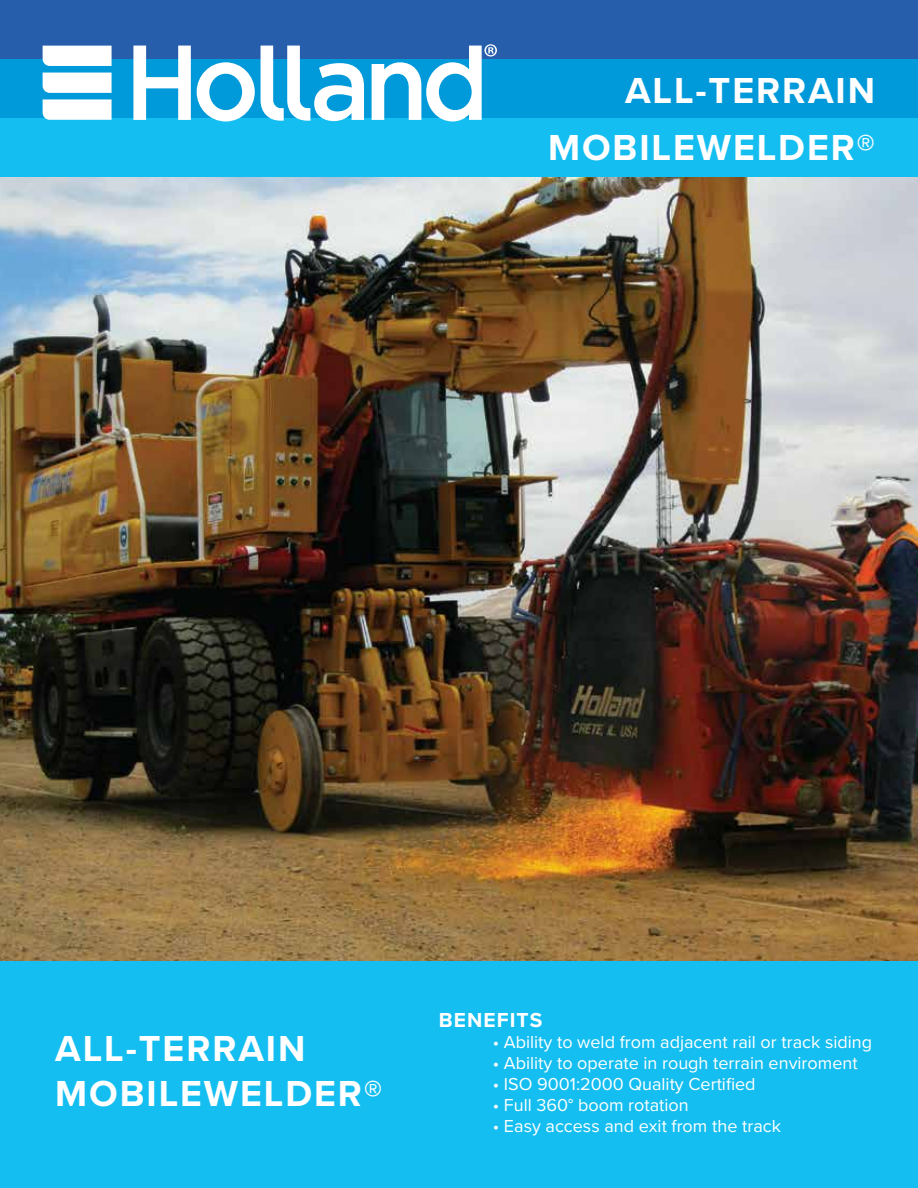
<style>
.page{position:relative;width:918px;height:1188px;background:#fff}
.page>*{position:absolute;margin:0;border:0;box-sizing:border-box;transform-origin:0 0}
.t1{font:700 37.5px/57px "Proxima Nova";letter-spacing:.05em;color:#fff;text-align:right}
.t2{font:700 21px "Proxima Nova";letter-spacing:.05em;color:#fff}
.t3{font:18px "Proxima Nova";color:#fff}
</style>
<div class="page">
<img style="left:0;top:177px;width:918px;height:784px">
<div style="left:0;top:0;width:918px;height:59px;background:#265eac"></div>
<div style="left:0;top:59px;width:918px;height:59px;background:#009ada"></div>
<div style="left:0;top:118px;width:918px;height:59px;background:#15bef0"></div>
<svg style="left:43px;top:73px;width:69px;height:20px"></svg>
<svg style="left:43px;top:99px;width:69px;height:21px"></svg>
<svg style="left:43px;top:46px;width:69px;height:20px"></svg>
<svg style="left:197px;top:62px;width:58px;height:59px"></svg>
<svg style="left:261px;top:46px;width:103px;height:75px"></svg>
<svg style="left:133px;top:46px;width:58px;height:74px"></svg>
<svg style="left:372px;top:44px;width:125px;height:77px"></svg>
<div style="left:0;top:961px;width:918px;height:227px;background:#15bef0"></div>
<h1 class="t1" style="left:548px;top:61px;width:328px">ALL-TERRAIN<br>MOBILEWELDER®</h1>
<h1 class="t1" style="left:55px;top:1025px;width:328px;line-height:45px;text-align:left">ALL-TERRAIN<br>MOBILEWELDER®</h1>
<p class="t2" style="left:439px;top:1004px;width:105px">BENEFITS</p>
<p class="t3" style="left:493px;top:1029px;width:381px">• Ability to weld from adjacent rail or track siding</p>
<p class="t3" style="left:493px;top:1050px;width:366px">• Ability to operate in rough terrain enviroment</p>
<p class="t3" style="left:493px;top:1071px;width:264px">• ISO 9001:2000 Quality Certified</p>
<p class="t3" style="left:493px;top:1092px;width:197px">• Full 360° boom rotation</p>
<p class="t3" style="left:493px;top:1113px;width:290px">• Easy access and exit from the track</p>
</div>
